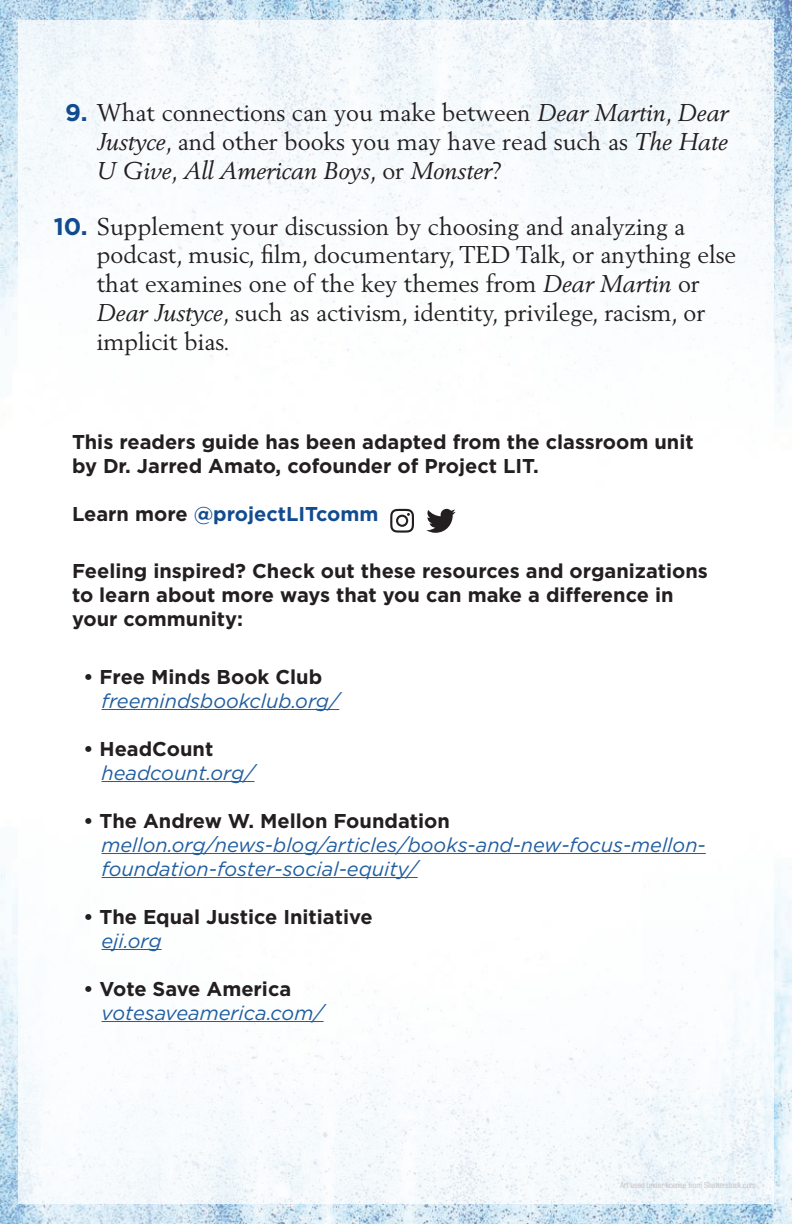
<style>
.page{position:relative;width:792px;height:1224px;background:#fff}
.page>*{position:absolute;margin:0;border:0;box-sizing:border-box;transform-origin:0 0}
.t1{font:24px/28.8px "Berling LT Std";color:#231f20;text-align:justify}
.t2{font:700 20px/24px "Gotham";color:#231f20}
.t3{font:italic 20px/24px "Gotham";color:#215e9f}
.t4{font:700 20px "Gotham";color:#124b8f}
.t5{font:condensed 8px "Helvetica Neue LT";color:#c7c5c6}
.s1{font-family:"Gotham";font-weight:700;color:#124b8f}
.s2{font-style:italic}
.s3{color:#231f20}
</style>
<div class="page">
<img style="left:0;top:0;width:792px;height:1224px">
<div style="left:18px;top:20px;width:756px;height:1184px;background:#fff"></div>
<hr style="left:102px;top:709px;width:237px;height:1px;background:#215e9f">
<hr style="left:102px;top:781px;width:152px;height:1px;background:#215e9f">
<hr style="left:102px;top:853px;width:604px;height:1px;background:#215e9f">
<hr style="left:102px;top:877px;width:316px;height:1px;background:#215e9f">
<hr style="left:102px;top:949px;width:60px;height:1px;background:#215e9f">
<hr style="left:102px;top:1021px;width:222px;height:1px;background:#215e9f">
<svg style="left:426px;top:509px;width:30px;height:24px"></svg>
<svg style="left:390px;top:509px;width:24px;height:24px"></svg>
<p class="t1" style="left:97px;top:98px;width:633px;text-indent:-32px"><span class="s1">9.</span> What connections can you make between <span class="s2">Dear Martin</span>, <span class="s2">Dear Justyce</span>, and other books you may have read such as <span class="s2">The Hate U Give</span>, <span class="s2">All American Boys</span>, or <span class="s2">Monster</span>?</p>
<p class="t1" style="left:97px;top:211px;width:641px;text-align:left;text-indent:-43px"><span class="s1">10.</span> Supplement your discussion by choosing and analyzing a podcast, music, film, documentary, TED Talk, or anything else that examines one of the key themes from <span class="s2">Dear Martin</span> or <span class="s2">Dear Justyce</span>, such as activism, identity, privilege, racism, or implicit bias.</p>
<p class="t2" style="left:72px;top:430px;width:623px">This readers guide has been adapted from the classroom unit by Dr. Jarred Amato, cofounder of Project LIT.</p>
<p class="t4" style="left:72px;top:501px;width:308px"><span class="s3">Learn more</span> @projectLITcomm</p>
<p class="t2" style="left:72px;top:559px;width:638px">Feeling inspired? Check out these resources and organizations to learn about more ways that you can make a difference in your community:</p>
<p class="t2" style="left:84px;top:664px;width:240px">• Free Minds Book Club</p>
<p class="t3" style="left:102px;top:688px;width:239px">freemindsbookclub.org/</p>
<p class="t2" style="left:84px;top:736px;width:131px">• HeadCount</p>
<p class="t3" style="left:102px;top:760px;width:154px">headcount.org/</p>
<p class="t2" style="left:84px;top:808px;width:368px">• The Andrew W. Mellon Foundation</p>
<p class="t3" style="left:102px;top:832px;width:606px">mellon.org/news-blog/articles/books-and-new-focus-mellon&shy;foundation-foster-social-equity/</p>
<p class="t2" style="left:84px;top:904px;width:291px">• The Equal Justice Initiative</p>
<p class="t3" style="left:102px;top:928px;width:62px">eji.org</p>
<p class="t2" style="left:84px;top:976px;width:209px">• Vote Save America</p>
<p class="t3" style="left:102px;top:1000px;width:223px">votesaveamerica.com/</p>
<p class="t5" style="left:620px;top:1181px;width:137px">Art used under license from Shutterstock.com</p>
</div>
